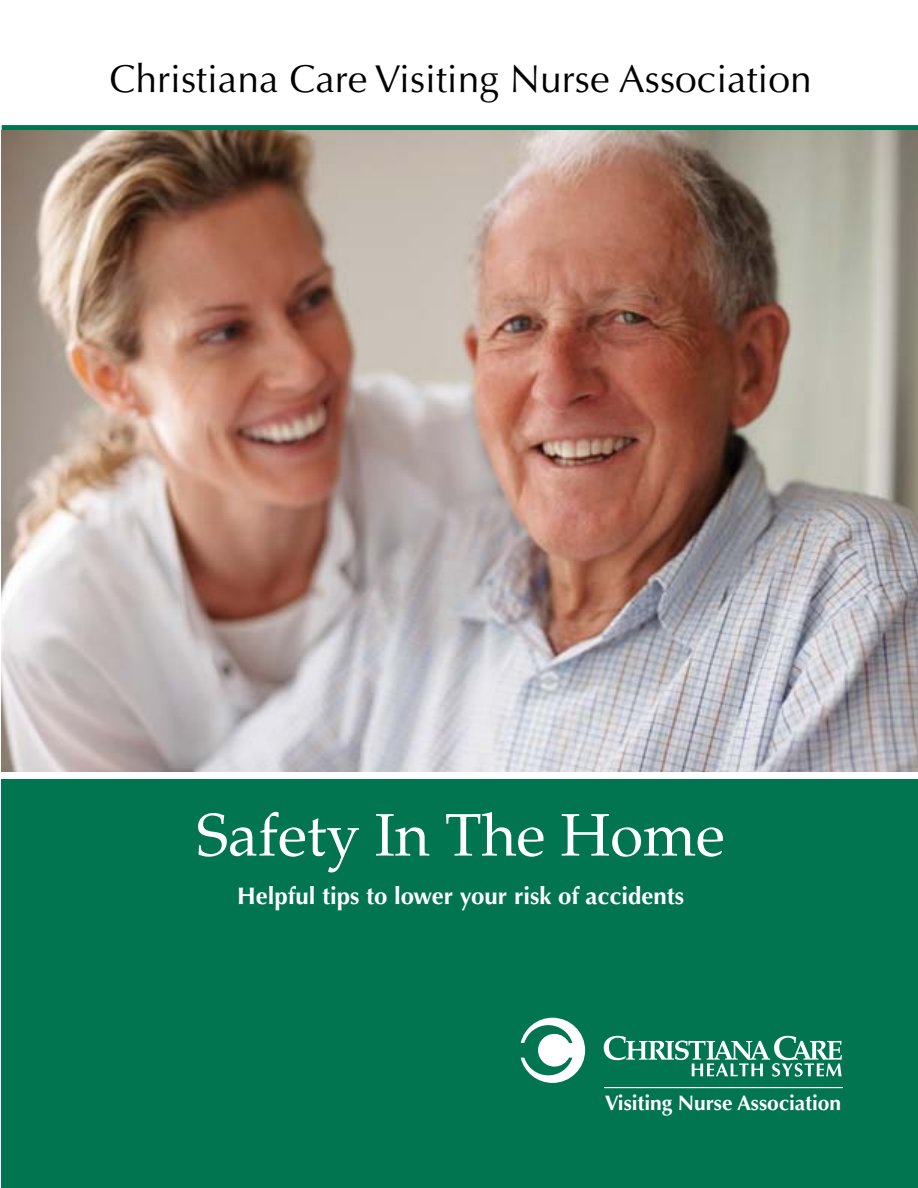
<style>
.page{position:relative;width:918px;height:1188px;background:#fff}
.page>*{position:absolute;margin:0;border:0;box-sizing:border-box;transform-origin:0 0}
.t1{font:60px "Palatino";color:#fff}
.t2{font:39px "Optima";color:#000}
.t3{font:700 24px "Optima";color:#fff}
.t4{font:700 21px "Optima";letter-spacing:-.005em;color:#fff}
</style>
<div class="page">
<div style="left:2px;top:780px;width:916px;height:408px;background:#007550"></div>
<svg style="left:521px;top:1018px;width:64px;height:65px"></svg>
<svg style="left:604px;top:1036px;width:238px;height:41px"></svg>
<hr style="left:604px;top:1087px;width:239px;height:1px;background:#fff">
<div style="left:2px;top:125px;width:916px;height:6px;background:#007550"></div>
<img style="left:2px;top:131px;width:916px;height:641px">
<p class="t2" style="left:110px;top:56px;width:704px">Christiana Care Visiting Nurse Association</p>
<h1 class="t1" style="left:197px;top:800px;width:530px">Safety In The Home</h1>
<p class="t3" style="left:237px;top:881px;width:449px">Helpful tips to lower your risk of accidents</p>
<p class="t4" style="left:605px;top:1090px;width:238px">Visiting Nurse Association</p>
</div>
